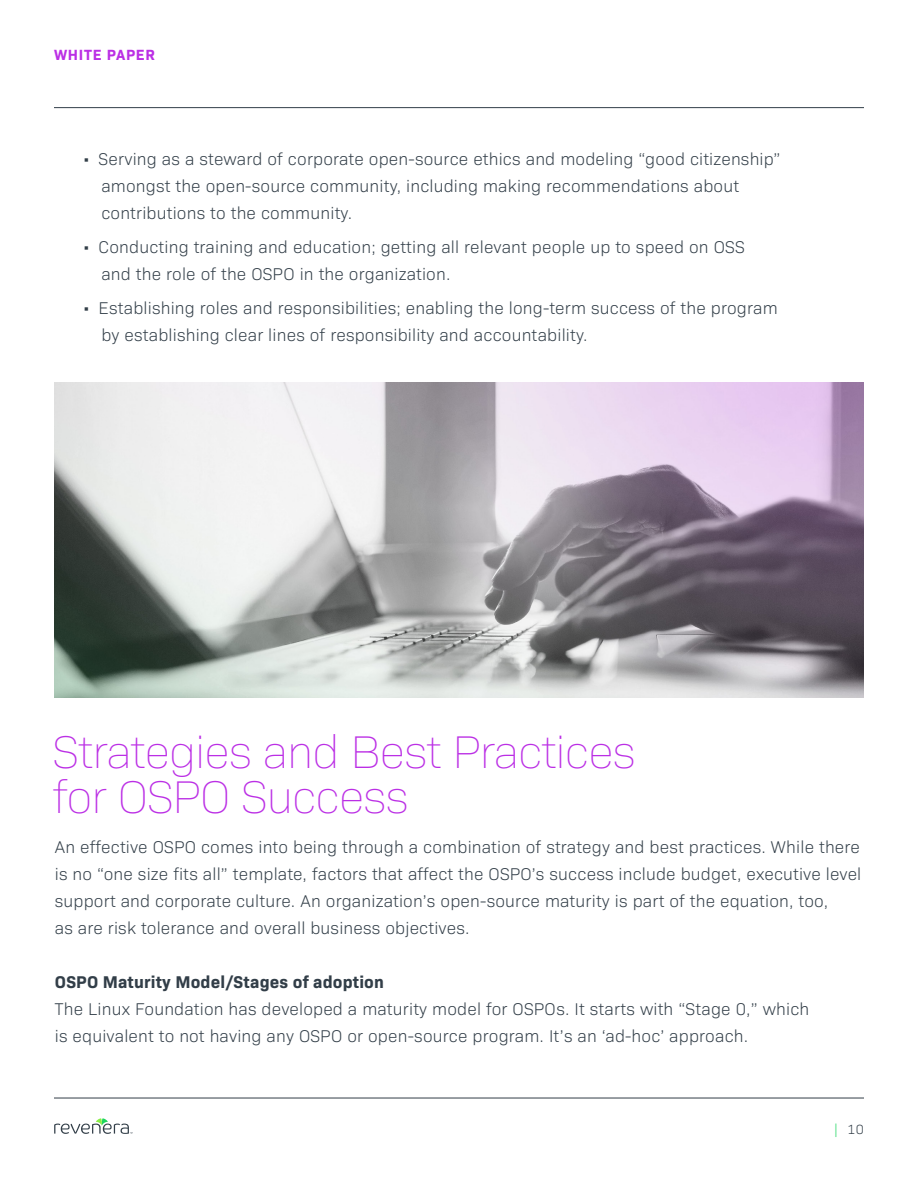
<style>
.page{position:relative;width:918px;height:1188px;background:#fff}
.page>*{position:absolute;margin:0;border:0;box-sizing:border-box;transform-origin:0 0}
.t1{font:200 46.5px/45px "Bio Sans";letter-spacing:-.02em;color:#bb2fe5}
.Icons_names{font:300 17.25px/27px "Bio Sans";letter-spacing:.01em;color:#323e48}
.Icons_names-2{font:700 17.25px "Bio Sans";letter-spacing:.01em;color:#323e48}
.Eyebrow_Text{font:700 15px "Bio Sans";letter-spacing:.05em;color:#bb2fe5}
.t2{font:300 13.5px "Bio Sans";color:#323e48}
.s1{color:#1ed65f}
</style>
<div class="page">
<hr style="left:54px;top:107px;width:810px;height:1px;background:#323e48">
<hr style="left:54px;top:1098px;width:810px;height:1px;background:#323e48">
<svg style="left:54px;top:1118px;width:78px;height:16px"></svg>
<img style="left:54px;top:382px;width:810px;height:316px">
<p class="Eyebrow_Text" style="left:54px;top:44px;width:102px">WHITE PAPER</p>
<p class="Icons_names" style="left:101px;top:144px;width:681px;text-indent:-19px">• Serving as a steward of corporate open-source ethics and modeling “good citizenship” amongst the open-source community, including making recommendations about contributions to the community.</p>
<p class="Icons_names" style="left:101px;top:232px;width:645px;text-indent:-19px">• Conducting training and education; getting all relevant people up to speed on OSS and the role of the OSPO in the organization.</p>
<p class="Icons_names" style="left:101px;top:293px;width:678px;text-indent:-19px">• Establishing roles and responsibilities; enabling the long-term success of the program by establishing clear lines of responsibility and accountability.</p>
<p class="t1" style="left:53px;top:727px;width:585px">Strategies and Best Practices for OSPO Success</p>
<p class="Icons_names" style="left:55px;top:832px;width:808px">An effective OSPO comes into being through a combination of strategy and best practices. While there is no “one size fits all” template, factors that affect the OSPO’s success include budget, executive level support and corporate culture. An organization’s open-source maturity is part of the equation, too,<br>as are risk tolerance and overall business objectives.</p>
<p class="Icons_names-2" style="left:55px;top:968px;width:331px">OSPO Maturity Model/Stages of adoption</p>
<p class="Icons_names" style="left:55px;top:994px;width:756px">The Linux Foundation has developed a maturity model for OSPOs. It starts with “Stage 0,” which is equivalent to not having any OSPO or open-source program. It’s an ‘ad-hoc’ approach.</p>
<p class="t2" style="left:834px;top:1119px;width:31px"><span class="s1">|</span> 10</p>
</div>
